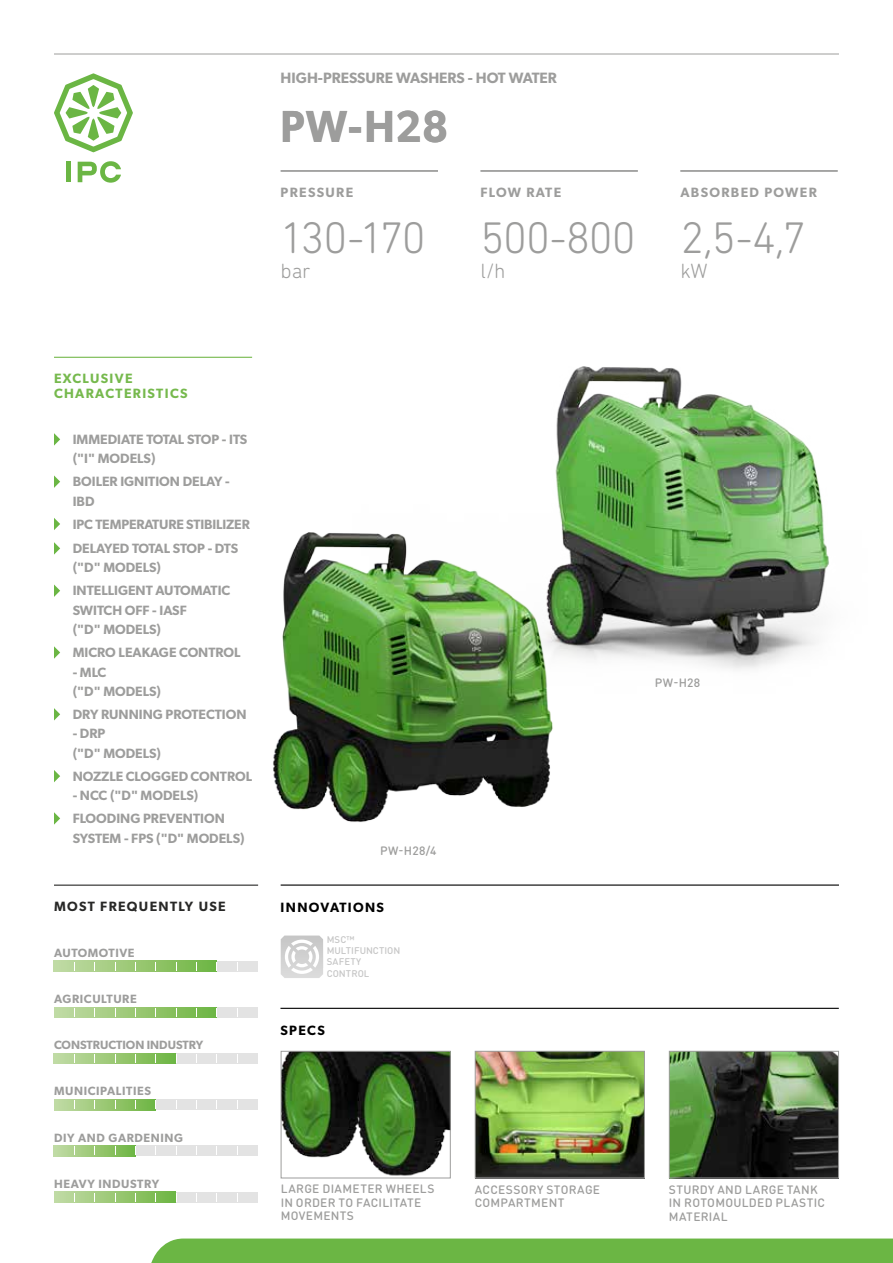
<style>
.page{position:relative;width:893px;height:1263px;background:#fff}
.page>*{position:absolute;margin:0;border:0;box-sizing:border-box;transform-origin:0 0}
.t1{font:300 45px "DIN Next Rounded LT Pro";letter-spacing:-.025em;color:#9d9d9c}
.t2{font:600 45px "Gibson";color:#9d9d9c;scale:.93 1}
.t3{font:300 21px "DIN Next Rounded LT Pro";color:#9d9d9c}
.t4{font:600 15px "Gibson";color:#9d9d9c}
.t5{font:600 13.5px/19.5px "Gibson";color:#9d9d9c}
.t6{font:600 13.5px/15px "Gibson";letter-spacing:.1em;color:#76b94d}
.t7{font:600 13.5px "Gibson";letter-spacing:.1em;color:#9d9d9c}
.t8{font:600 13.5px "Gibson";letter-spacing:.1em;color:#282827}
.t9{font:600 13.5px "Gibson";letter-spacing:.1em;color:#000}
.t10{font:600 13.5px "Gibson";letter-spacing:.09em;color:#9d9d9c}
.t11{font:500 12px/13.5px "DIN Round Pro";letter-spacing:.025em;color:#9d9d9c}
.t12{font:600 12px "Gibson";letter-spacing:.05em;color:#9d9d9c}
.t13{font:600 12px "Gibson";color:#9d9d9c}
.t14{font:500 9.6px/11.2px "DIN Round Pro";color:#c6c6c6}
</style>
<div class="page">
<hr style="left:54px;top:54px;width:785px;height:1px;background:#9d9d9c">
<div style="left:66px;top:162px;width:5px;height:20px;background:#6bb644"></div>
<svg style="left:78px;top:161px;width:43px;height:22px"></svg>
<svg style="left:54px;top:73px;width:79px;height:79px"></svg>
<div style="left:151px;top:1238px;width:742px;height:25px;background:#6bb644"></div>
<div style="left:54px;top:1192px;width:204px;height:10px;background:#e3e3e3"></div>
<svg style="left:55px;top:1192px;width:121px;height:10px"></svg>
<img style="left:671px;top:1053px;width:166px;height:123px">
<div style="left:669px;top:1051px;width:170px;height:127px;border:1px solid #9d9d9c"></div>
<img style="left:283px;top:1053px;width:166px;height:123px">
<div style="left:281px;top:1051px;width:170px;height:127px;border:1px solid #9d9d9c"></div>
<img style="left:477px;top:1053px;width:166px;height:123px">
<div style="left:475px;top:1051px;width:170px;height:127px;border:1px solid #9d9d9c"></div>
<hr style="left:281px;top:170px;width:157px;height:1px;background:#9d9d9c">
<hr style="left:480px;top:170px;width:158px;height:1px;background:#9d9d9c">
<hr style="left:680px;top:170px;width:158px;height:1px;background:#9d9d9c">
<hr style="left:281px;top:171px;width:157px;height:1px;background:#9d9d9c">
<hr style="left:480px;top:171px;width:158px;height:1px;background:#9d9d9c">
<hr style="left:680px;top:171px;width:158px;height:1px;background:#9d9d9c">
<hr style="left:281px;top:884px;width:558px;height:2px;background:#000">
<hr style="left:280px;top:1008px;width:559px;height:1px;background:#000">
<hr style="left:54px;top:357px;width:198px;height:1px;background:#76b94d">
<svg style="left:54px;top:433px;width:6px;height:13px"></svg>
<svg style="left:54px;top:475px;width:6px;height:13px"></svg>
<svg style="left:54px;top:518px;width:6px;height:12px"></svg>
<svg style="left:54px;top:542px;width:6px;height:13px"></svg>
<svg style="left:54px;top:584px;width:6px;height:13px"></svg>
<svg style="left:54px;top:646px;width:6px;height:13px"></svg>
<svg style="left:54px;top:708px;width:6px;height:12px"></svg>
<svg style="left:54px;top:770px;width:6px;height:12px"></svg>
<svg style="left:54px;top:812px;width:6px;height:13px"></svg>
<div style="left:54px;top:1145px;width:204px;height:11px;background:#e3e3e3"></div>
<svg style="left:54px;top:1145px;width:81px;height:11px"></svg>
<div style="left:54px;top:1099px;width:204px;height:11px;background:#e3e3e3"></div>
<svg style="left:54px;top:1099px;width:102px;height:11px"></svg>
<div style="left:54px;top:961px;width:204px;height:10px;background:#e3e3e3"></div>
<svg style="left:54px;top:961px;width:163px;height:10px;background:#9dca7a"></svg>
<div style="left:54px;top:1053px;width:204px;height:11px;background:#e3e3e3"></div>
<svg style="left:54px;top:1053px;width:122px;height:11px"></svg>
<div style="left:54px;top:1007px;width:204px;height:11px;background:#e3e3e3"></div>
<svg style="left:54px;top:1007px;width:163px;height:11px;background:#9dca79"></svg>
<hr style="left:54px;top:884px;width:204px;height:2px;background:#282827">
<svg style="left:281px;top:935px;width:42px;height:43px"></svg>
<img style="left:555px;top:366px;width:274px;height:299px">
<img style="left:258px;top:533px;width:509px;height:353px">
<p class="t4" style="left:281px;top:69px;width:278px">HIGH-PRESSURE WASHERS - HOT WATER</p>
<h1 class="t2" style="left:281px;top:100px;width:182px">PW-H28</h1>
<p class="t7" style="left:281px;top:185px;width:74px">PRESSURE</p>
<p class="t10" style="left:480px;top:185px;width:82px">FLOW RATE</p>
<p class="t7" style="left:680px;top:185px;width:138px">ABSORBED POWER</p>
<h1 class="t1" style="left:281px;top:212px;width:147px">130-170</h1>
<h2 class="t3" style="left:281px;top:259px;width:31px">bar</h2>
<h1 class="t1" style="left:480px;top:212px;width:157px">500-800</h1>
<h2 class="t3" style="left:480px;top:259px;width:27px">l/h</h2>
<h1 class="t1" style="left:680px;top:212px;width:127px">2,5-4,7</h1>
<h2 class="t3" style="left:680px;top:259px;width:29px">kW</h2>
<p class="t6" style="left:54px;top:371px;width:135px">EXCLUSIVE<br>CHARACTERISTICS</p>
<p class="t5" style="left:73px;top:429px;width:176px">IMMEDIATE TOTAL STOP - ITS ("I" MODELS)</p>
<p class="t5" style="left:73px;top:471px;width:158px">BOILER IGNITION DELAY -<br>IBD</p>
<p class="t5" style="left:73px;top:511px;width:179px;line-height:24.5px">IPC TEMPERATURE STIBILIZER<br>DELAYED TOTAL STOP - DTS</p>
<p class="t5" style="left:73px;top:556px;width:159px;line-height:22.8px">("D" MODELS)<br>INTELLIGENT AUTOMATIC</p>
<p class="t5" style="left:73px;top:600px;width:115px">SWITCH OFF - IASF ("D" MODELS)</p>
<p class="t5" style="left:73px;top:642px;width:169px">MICRO LEAKAGE CONTROL</p>
<p class="t5" style="left:73px;top:662px;width:90px">- MLC<br>("D" MODELS)</p>
<p class="t5" style="left:73px;top:704px;width:175px">DRY RUNNING PROTECTION</p>
<p class="t5" style="left:73px;top:724px;width:90px">- DRP<br>("D" MODELS)</p>
<p class="t5" style="left:73px;top:766px;width:181px">NOZZLE CLOGGED CONTROL</p>
<p class="t5" style="left:73px;top:784px;width:154px;line-height:22.8px">- NCC ("D" MODELS)<br>FLOODING PREVENTION</p>
<p class="t5" style="left:73px;top:828px;width:173px">SYSTEM - FPS ("D" MODELS)</p>
<p class="t8" style="left:54px;top:898px;width:173px">MOST FREQUENTLY USE</p>
<p class="t12" style="left:54px;top:945px;width:82px">AUTOMOTIVE</p>
<p class="t12" style="left:54px;top:992px;width:84px">AGRICULTURE</p>
<p class="t13" style="left:54px;top:1038px;width:151px">CONSTRUCTION INDUSTRY</p>
<p class="t12" style="left:54px;top:1084px;width:99px">MUNICIPALITIES</p>
<p class="t12" style="left:54px;top:1130px;width:131px">DIY AND GARDENING</p>
<p class="t12" style="left:54px;top:1176px;width:106px">HEAVY INDUSTRY</p>
<p class="t11" style="left:380px;top:843px;width:58px">PW-H28/4</p>
<p class="t9" style="left:281px;top:899px;width:105px">INNOVATIONS</p>
<p class="t14" style="left:327px;top:933px;width:75px">MSC™<br>MULTIFUNCTION<br>SAFETY<br>CONTROL</p>
<p class="t9" style="left:280px;top:1022px;width:46px">SPECS</p>
<p class="t11" style="left:281px;top:1182px;width:155px">LARGE DIAMETER WHEELS<br>IN ORDER TO FACILITATE<br>MOVEMENTS</p>
<p class="t11" style="left:475px;top:1182px;width:127px">ACCESSORY STORAGE<br>COMPARTMENT</p>
<p class="t11" style="left:655px;top:675px;width:47px">PW-H28</p>
<p class="t11" style="left:669px;top:1182px;width:158px">STURDY AND LARGE TANK<br>IN ROTOMOULDED PLASTIC<br>MATERIAL</p>
</div>
